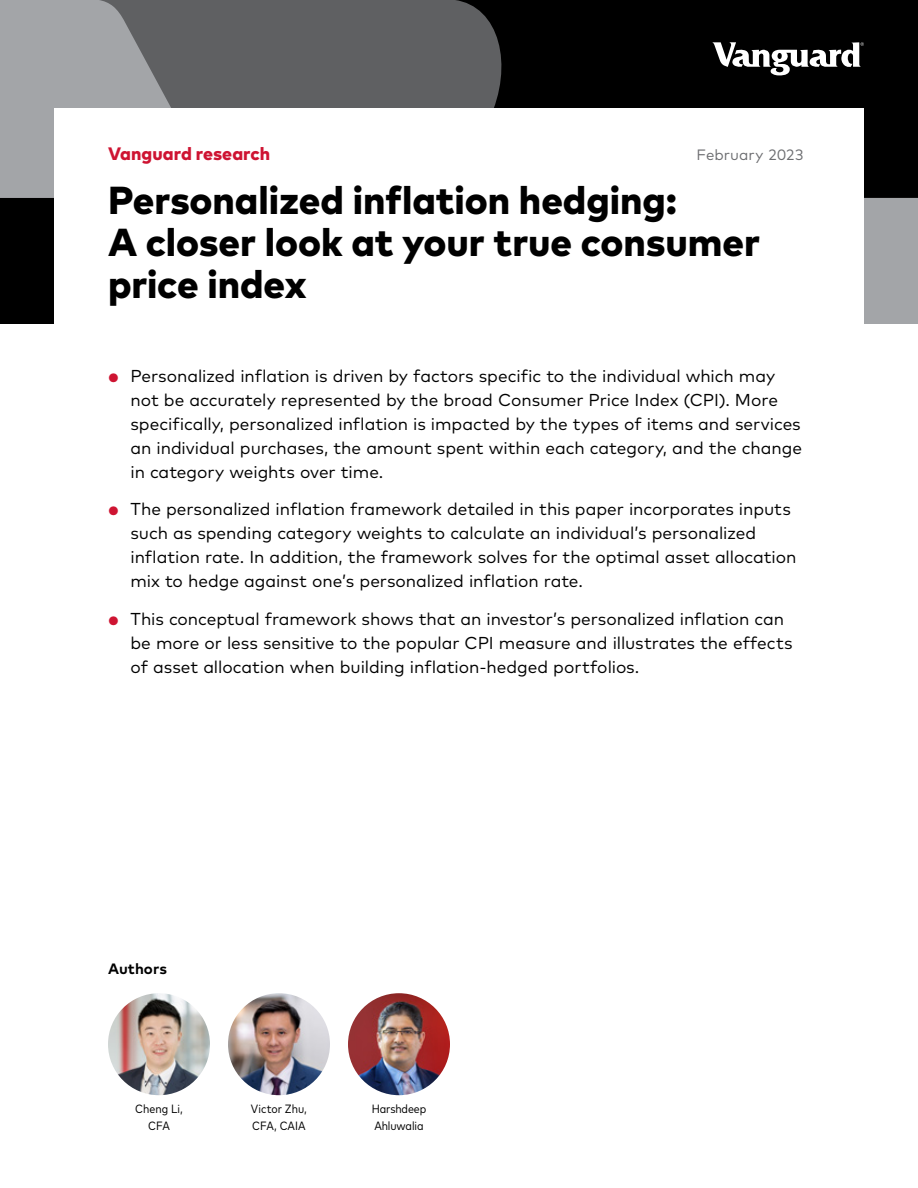
<style>
.page{position:relative;width:918px;height:1188px;background:#fff}
.page>*{position:absolute;margin:0;border:0;box-sizing:border-box;transform-origin:0 0}
.t1{font:800 39px/42px "Mark Pro";color:#000}
.t2{font:800 18px "Mark Pro";color:#ce1432}
.t3{font:17.25px/24px "Mark Pro";letter-spacing:-.005em;color:#000}
.t4{font:15px "Mark Pro";letter-spacing:.005em;color:#6d6e71}
.t5{font:700 15px "Mark Pro";letter-spacing:.005em;color:#000}
.t6{font:condensed 12px/16.5px "Mark Pro";letter-spacing:-.01em;color:#000}
.s1{font-size:12px;color:#ce1432}
</style>
<div class="page">
<svg style="left:0;top:0;width:918px;height:324px;background:#222223"></svg>
<div style="left:864px;top:198px;width:54px;height:126px;background:#a3a5a8"></div>
<svg style="left:0;top:0;width:220px;height:198px;background:#8e9093"></svg>
<div style="left:54px;top:108px;width:810px;height:219px;background:#fff"></div>
<svg style="left:712px;top:42px;width:152px;height:34px"></svg>
<img style="left:108px;top:993px;width:102px;height:102px;border-radius:51px">
<img style="left:228px;top:993px;width:102px;height:102px;border-radius:51px">
<img style="left:348px;top:993px;width:102px;height:102px;border-radius:51px">
<p class="t2" style="left:108px;top:139px;width:164px">Vanguard research</p>
<p class="t4" style="left:696px;top:143px;width:109px">February 2023</p>
<h1 class="t1" style="left:108px;top:176px;width:654px">Personalized inflation hedging:<br>A closer look at your true consumer price index</h1>
<p class="t3" style="left:130px;top:362px;width:673px;text-indent:-22px"><span class="s1">●</span> Personalized inflation is driven by factors specific to the individual which may not be accurately represented by the broad Consumer Price Index (CPI). More specifically, personalized inflation is impacted by the types of items and services an individual purchases, the amount spent within each category, and the change in category weights over time.</p>
<p class="t3" style="left:130px;top:496px;width:667px;text-indent:-22px"><span class="s1">●</span> The personalized inflation framework detailed in this paper incorporates inputs such as spending category weights to calculate an individual’s personalized inflation rate. In addition, the framework solves for the optimal asset allocation mix to hedge against one’s personalized inflation rate.</p>
<p class="t3" style="left:130px;top:605px;width:664px;text-indent:-22px"><span class="s1">●</span> This conceptual framework shows that an investor’s personalized inflation can be more or less sensitive to the popular CPI measure and illustrates the effects of asset allocation when building inflation-hedged portfolios.</p>
<p class="t5" style="left:108px;top:957px;width:61px">Authors</p>
<p class="t6" style="left:135px;top:1100px;width:49px;text-align:center">Cheng Li,<br>CFA</p>
<p class="t6" style="left:251px;top:1100px;width:57px">Victor Zhu,<br>CFA, CAIA</p>
<p class="t6" style="left:372px;top:1100px;width:56px">Harshdeep<br>Ahluwalia</p>
</div>
